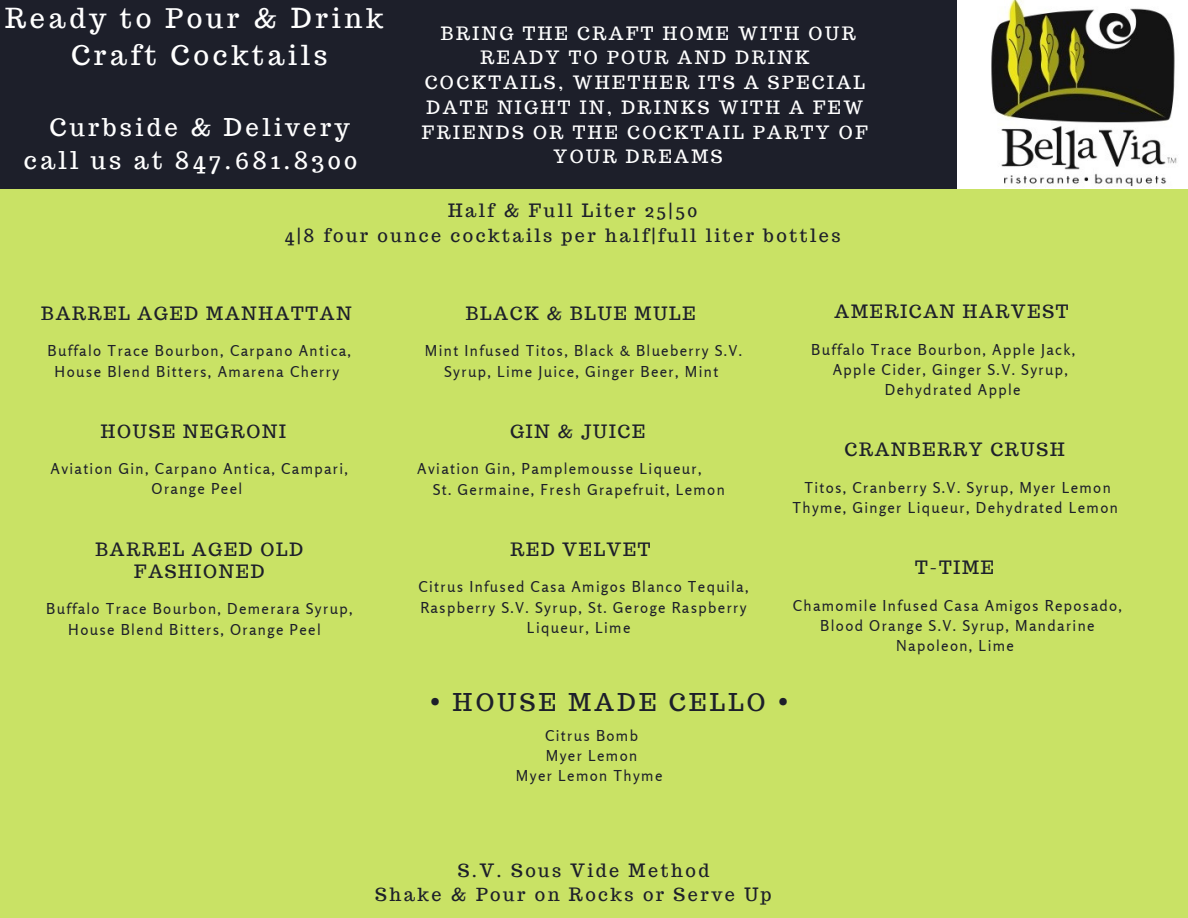
<style>
.page{position:relative;width:1188px;height:918px;background:#c9e265}
.page>*{position:absolute;margin:0;border:0;box-sizing:border-box;transform-origin:0 0}
.t1{font:27px/37.2px "Trocchi";letter-spacing:.14em;color:#fff;text-align:center}
.t2{font:24px/32.7px "Trocchi";letter-spacing:.14em;color:#fff}
.t3{font:24px "Trocchi";letter-spacing:.14em;color:#1d1f2a}
.t4{font:18px "Trocchi";letter-spacing:.14em;color:#fff}
.t5{font:18px/22.5px "Trocchi";letter-spacing:.1em;color:#1d1f2a;text-align:center}
.t6{font:18px/24.8px "Trocchi";letter-spacing:.14em;color:#1d1f2a}
.t7{font:15px/20.2px "Rosario";letter-spacing:.09em;color:#1d1f2a;text-align:center}
</style>
<div class="page">
<div style="left:0;top:0;width:1188px;height:189px;background:#1d1f2a"></div>
<img style="left:958px;top:0;width:230px;height:189px">
<h1 class="t1" style="left:5px;top:0;width:379px">Ready to Pour &amp; Drink<br>Craft Cocktails</h1>
<h2 class="t2" style="left:24px;top:111px;width:335px;text-indent:26px">Curbside &amp; Delivery call us at 847.681.8300</h2>
<p class="t4" style="left:441px;top:21px;width:416px">BRING THE CRAFT HOME WITH OUR</p>
<p class="t4" style="left:480px;top:46px;width:330px">READY TO POUR AND DRINK</p>
<p class="t4" style="left:425px;top:71px;width:442px">COCKTAILS, WHETHER ITS A SPECIAL</p>
<p class="t4" style="left:426px;top:96px;width:438px">DATE NIGHT IN, DRINKS WITH A FEW</p>
<p class="t4" style="left:422px;top:120px;width:447px">FRIENDS OR THE COCKTAIL PARTY OF</p>
<p class="t4" style="left:554px;top:145px;width:171px">YOUR DREAMS</p>
<p class="t6" style="left:285px;top:198px;width:557px;text-indent:164px">Half &amp; Full Liter 25|50<br>4|8 four ounce cocktails per half|full liter bottles</p>
<p class="t5" style="left:41px;top:302px;width:312px">BARREL AGED MANHATTAN</p>
<p class="t7" style="left:48px;top:341px;width:305px">Buffalo Trace Bourbon, Carpano Antica,<br>House Blend Bitters, Amarena Cherry</p>
<p class="t5" style="left:101px;top:420px;width:187px">HOUSE NEGRONI</p>
<p class="t7" style="left:51px;top:458px;width:299px">Aviation Gin, Carpano Antica, Campari,<br>Orange Peel</p>
<p class="t5" style="left:95px;top:538px;width:209px">BARREL AGED OLD<br>FASHIONED</p>
<p class="t7" style="left:68px;top:599px;width:286px;text-align:left;text-indent:-22px">Buffalo Trace Bourbon, Demerara Syrup,<br>House Blend Bitters, Orange Peel</p>
<p class="t5" style="left:466px;top:302px;width:231px">BLACK &amp; BLUE MULE</p>
<p class="t7" style="left:425px;top:341px;width:319px">Mint Infused Titos, Black &amp; Blueberry S.V.<br>Syrup, Lime Juice, Ginger Beer, Mint</p>
<p class="t5" style="left:510px;top:420px;width:137px">GIN &amp; JUICE</p>
<p class="t7" style="left:433px;top:459px;width:294px;text-align:left;text-indent:-15px">Aviation Gin, Pamplemousse Liqueur,<br>St. Germaine, Fresh Grapefruit, Lemon</p>
<p class="t5" style="left:510px;top:538px;width:142px">RED VELVET</p>
<p class="t7" style="left:418px;top:577px;width:332px">Citrus Infused Casa Amigos Blanco Tequila,</p>
<p class="t7" style="left:420px;top:597px;width:328px">Raspberry S.V. Syrup, St. Geroge Raspberry</p>
<p class="t7" style="left:527px;top:617px;width:105px">Liqueur, Lime</p>
<p class="t5" style="left:835px;top:300px;width:235px">AMERICAN HARVEST</p>
<p class="t7" style="left:811px;top:339px;width:266px">Buffalo Trace Bourbon, Apple Jack,</p>
<p class="t7" style="left:833px;top:359px;width:237px">Apple Cider, Ginger S.V. Syrup,</p>
<p class="t7" style="left:885px;top:379px;width:137px">Dehydrated Apple</p>
<p class="t5" style="left:845px;top:439px;width:221px">CRANBERRY CRUSH</p>
<p class="t7" style="left:792px;top:477px;width:327px">Titos, Cranberry S.V. Syrup, Myer Lemon<br>Thyme, Ginger Liqueur, Dehydrated Lemon</p>
<p class="t5" style="left:915px;top:557px;width:80px">T-TIME</p>
<p class="t7" style="left:793px;top:595px;width:331px">Chamomile Infused Casa Amigos Reposado,<br>Blood Orange S.V. Syrup, Mandarine<br>Napoleon, Lime</p>
<h2 class="t3" style="left:430px;top:686px;width:360px">• HOUSE MADE CELLO •</h2>
<p class="t7" style="left:516px;top:725px;width:148px">Citrus Bomb<br>Myer Lemon<br>Myer Lemon Thyme</p>
<p class="t6" style="left:375px;top:858px;width:398px;text-indent:82px">S.V. Sous Vide Method<br>Shake &amp; Pour on Rocks or Serve Up</p>
</div>
